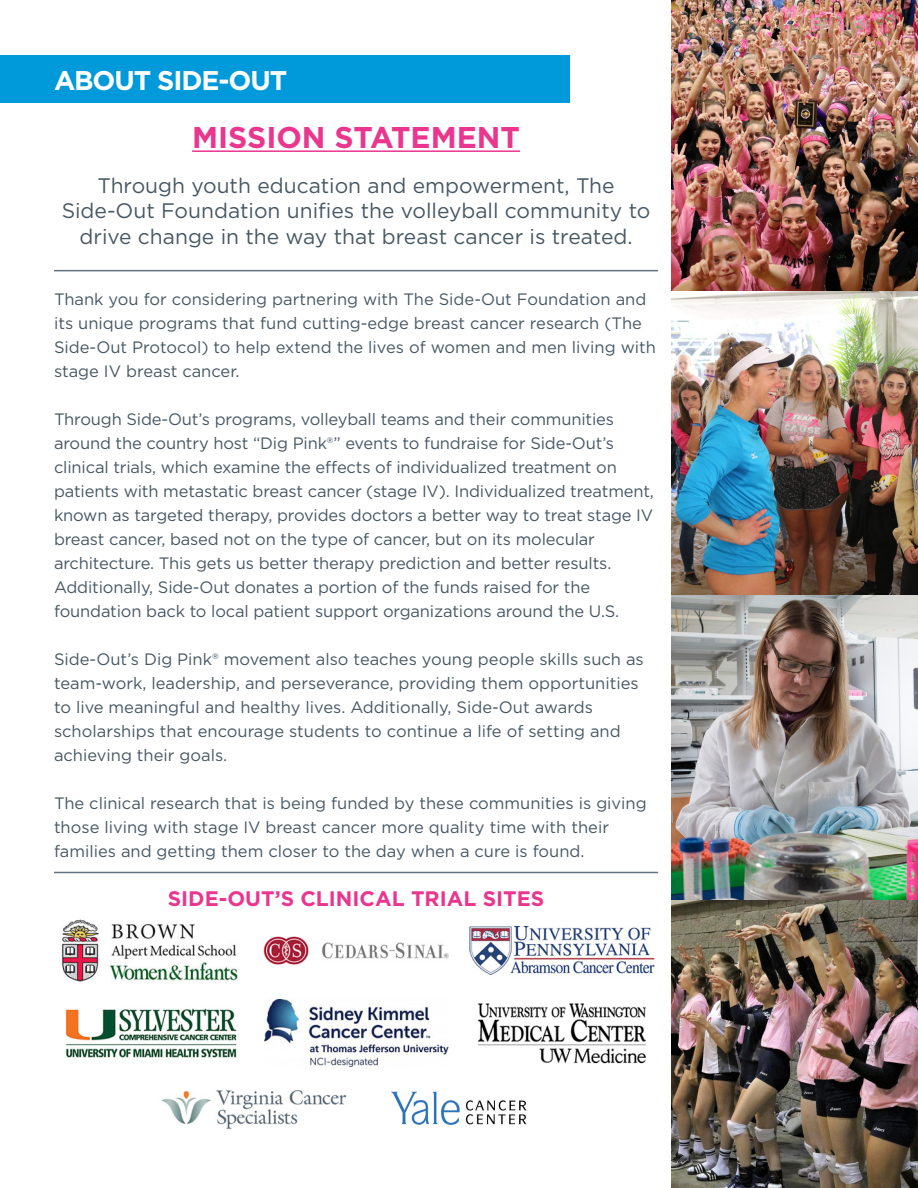
<style>
.page{position:relative;width:918px;height:1188px;background:#fff}
.page>*{position:absolute;margin:0;border:0;box-sizing:border-box;transform-origin:0 0}
.t1{font:700 30px "Gotham";color:#ea368e}
.t2{font:700 27px "Gotham HTF";letter-spacing:-.04em;color:#fff}
.t3{font:21px/25.2px "Gotham";color:#485865;text-align:center}
.t4{font:700 21px "Gotham HTF";color:#ea368e}
.t5{font:16.5px/24px "Gotham";letter-spacing:-.01em;color:#485865}
</style>
<div class="page">
<div style="left:0;top:55px;width:570px;height:48px;background:#009ada"></div>
<img style="left:672px;top:0;width:246px;height:1188px">
<hr style="left:192px;top:150px;width:328px;height:2px;background:#ea368e">
<hr style="left:54px;top:270px;width:604px;height:1px;background:#607382">
<hr style="left:54px;top:872px;width:604px;height:1px;background:#607382">
<img style="left:391px;top:1091px;width:136px;height:34px">
<img style="left:59px;top:919px;width:180px;height:63px">
<img style="left:263px;top:936px;width:186px;height:29px">
<img style="left:65px;top:1008px;width:172px;height:50px">
<img style="left:264px;top:998px;width:185px;height:69px">
<img style="left:477px;top:1003px;width:169px;height:61px">
<img style="left:469px;top:925px;width:186px;height:50px">
<img style="left:161px;top:1090px;width:186px;height:39px">
<h2 class="t2" style="left:54px;top:65px;width:235px">ABOUT SIDE-OUT</h2>
<h1 class="t1" style="left:192px;top:118px;width:329px">MISSION STATEMENT</h1>
<p class="t3" style="left:62px;top:173px;width:590px">Through youth education and empowerment, The<br>Side-Out Foundation unifies the volleyball community to drive change in the way that breast cancer is treated.</p>
<p class="t5" style="left:54px;top:287px;width:604px">Thank you for considering partnering with The Side-Out Foundation and its unique programs that fund cutting-edge breast cancer research (The Side-Out Protocol) to help extend the lives of women and men living with stage IV breast cancer.</p>
<p class="t5" style="left:54px;top:407px;width:602px">Through Side-Out’s programs, volleyball teams and their communities around the country host “Dig Pink®” events to fundraise for Side-Out’s clinical trials, which examine the effects of individualized treatment on patients with metastatic breast cancer (stage IV). Individualized treatment, known as targeted therapy, provides doctors a better way to treat stage IV breast cancer, based not on the type of cancer, but on its molecular architecture. This gets us better therapy prediction and better results.<br>Additionally, Side-Out donates a portion of the funds raised for the foundation back to local patient support organizations around the U.S.</p>
<p class="t5" style="left:54px;top:647px;width:591px">Side-Out’s Dig Pink® movement also teaches young people skills such as team-work, leadership, and perseverance, providing them opportunities to live meaningful and healthy lives. Additionally, Side-Out awards scholarships that encourage students to continue a life of setting and achieving their goals.</p>
<p class="t5" style="left:54px;top:791px;width:594px">The clinical research that is being funded by these communities is giving those living with stage IV breast cancer more quality time with their families and getting them closer to the day when a cure is found.</p>
<p class="t4" style="left:168px;top:886px;width:378px">SIDE-OUT’S CLINICAL TRIAL SITES</p>
</div>
